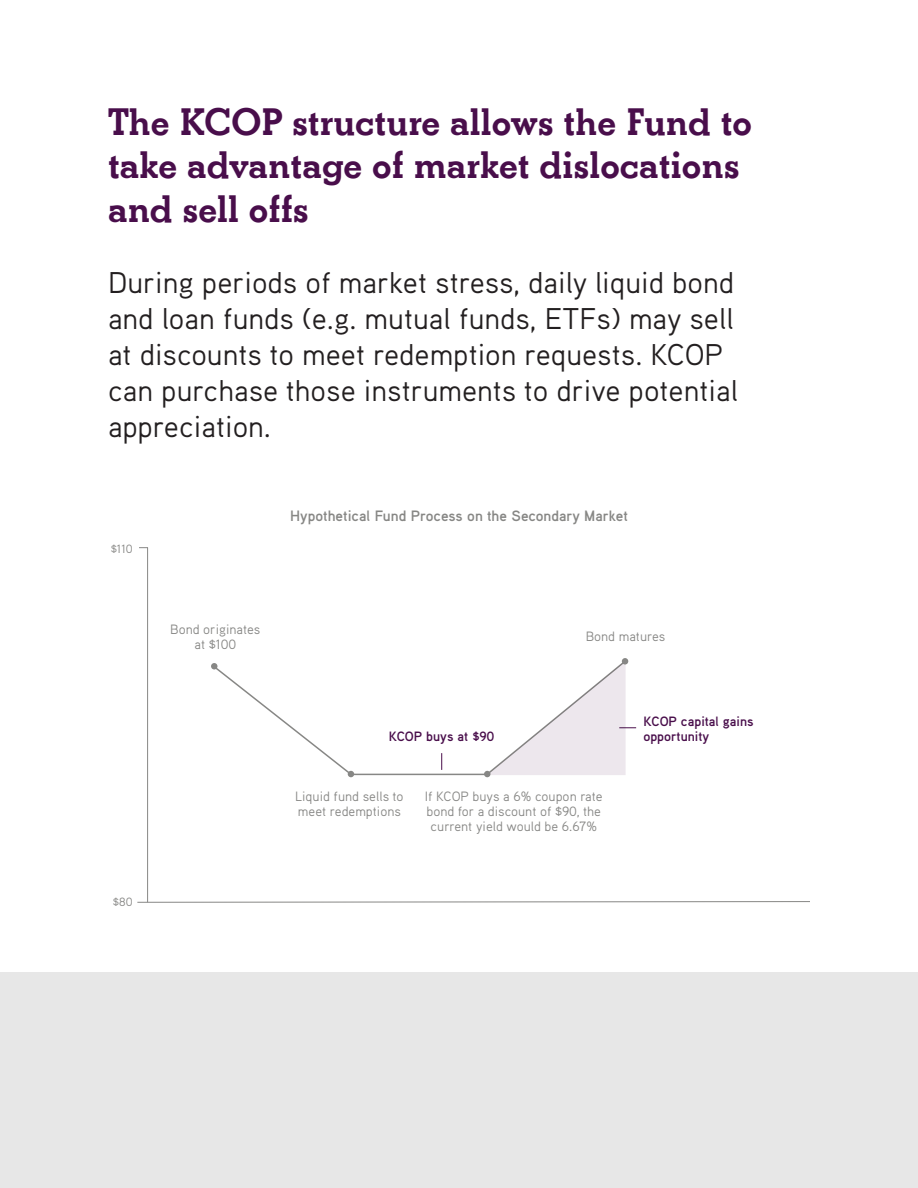
<style>
.page{position:relative;width:918px;height:1188px;background:#fff}
.page>*{position:absolute;margin:0;border:0;box-sizing:border-box;transform-origin:0 0}
.t1{font:700 39.75px/43.5px "Beton EF";color:#490e4b}
.t2{font:30px/36px "Aaux Pro OT";color:#231f20}
.t3{font:700 15px "Aaux Pro OT";color:#878785}
.t4{font:13.5px/15px "Aaux Pro OT";color:#878785;text-align:center}
.t5{font:700 13.5px/15px "Aaux Pro OT";color:#490e4b}
.t6{font:12px "Aaux Pro OT";color:#878785}
</style>
<div class="page">
<hr style="left:147px;top:548px;width:1px;height:354px;background:#878785">
<svg style="left:137px;top:901px;width:673px;height:2px"></svg>
<svg style="left:213px;top:659px;width:410px;height:117px"></svg>
<svg style="left:441px;top:753px;width:1px;height:17px"></svg>
<svg style="left:487px;top:661px;width:149px;height:114px"></svg>
<svg style="left:211px;top:663px;width:6px;height:6px"></svg>
<svg style="left:348px;top:771px;width:6px;height:6px"></svg>
<div style="left:484px;top:771px;width:7px;height:6px;background:#878785;border-radius:50%"></div>
<div style="left:622px;top:658px;width:6px;height:7px;background:#878785;border-radius:50%"></div>
<div style="left:0;top:972px;width:918px;height:216px;background:#e7e7e7"></div>
<p class="t1" style="left:108px;top:100px;width:645px">The KCOP structure allows the Fund to take advantage of market dislocations and sell offs</p>
<p class="t2" style="left:108px;top:263px;width:631px">During periods of market stress, daily liquid bond and loan funds (e.g. mutual funds, ETFs) may sell at discounts to meet redemption requests. KCOP can purchase those instruments to drive potential appreciation.</p>
<p class="t6" style="left:111px;top:541px;width:23px">$110</p>
<p class="t6" style="left:113px;top:894px;width:21px">$80</p>
<p class="t3" style="left:290px;top:507px;width:339px">Hypothetical Fund Process on the Secondary Market</p>
<p class="t4" style="left:170px;top:621px;width:92px">Bond originates at $100</p>
<p class="t5" style="left:389px;top:728px;width:107px">KCOP buys at $90</p>
<p class="t4" style="left:586px;top:629px;width:81px">Bond matures</p>
<p class="t5" style="left:644px;top:713px;width:111px">KCOP capital gains opportunity</p>
<p class="t4" style="left:295px;top:788px;width:110px;text-align:left">Liquid fund sells to meet redemptions</p>
<p class="t4" style="left:425px;top:788px;width:179px">If KCOP buys a 6% coupon rate bond for a discount of $90, the current yield would be 6.67%</p>
</div>
